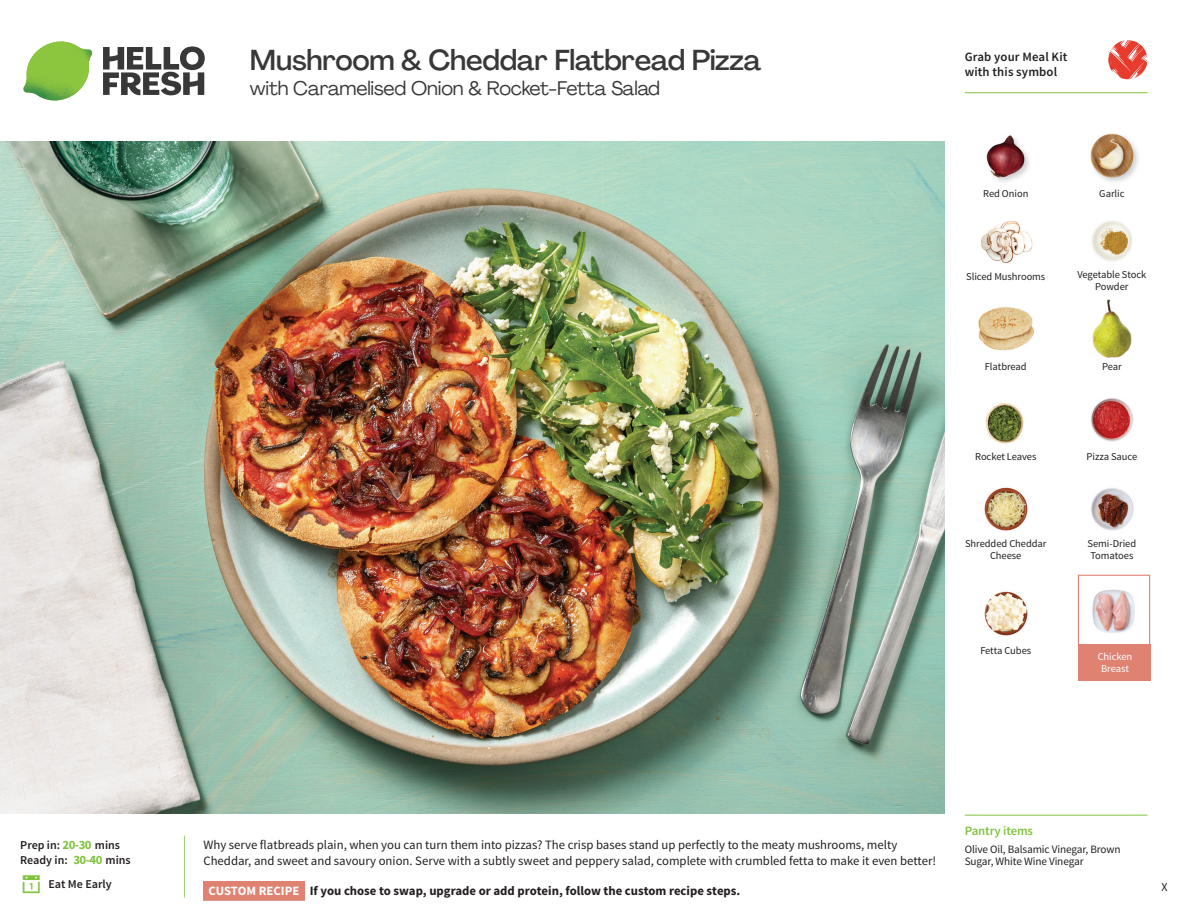
<style>
.page{position:relative;width:1188px;height:918px;background:#fff}
.page>*{position:absolute;margin:0;border:0;box-sizing:border-box;transform-origin:0 0}
.t1{font:500 28.5px "Agrandir";letter-spacing:-.01em;color:#383839}
.t2{font:19.5px "Agrandir";letter-spacing:-.01em;color:#383839}
.t3{font:12.75px/16.5px "Source Sans Pro";color:#231f20}
.t4{font:700 12.75px "Source Sans Pro";color:#231f20}
.t5{font:600 12.75px/15px "Source Sans Pro";letter-spacing:.01em;color:#231f20}
.t6{font:600 12.75px "Source Sans Pro";letter-spacing:-.01em;color:#81c340}
.t7{font:600 12px/15px "Source Sans Pro";color:#231f20}
.t8{font:12px "Source Sans Pro";color:#231f20}
.t9{font:11.25px/12px "Source Sans Pro";letter-spacing:-.01em;color:#231f20}
.t10{font:10.5px/12px "Source Sans Pro";letter-spacing:-.005em;color:#231f20;text-align:center}
.t11{font:10.5px/12px "Source Sans Pro";letter-spacing:-.005em;color:#fff;text-align:center}
.s1{font-weight:700;font-size:12.75px;color:#81c340}
.s2{color:#fff}
</style>
<div class="page">
<svg style="left:103px;top:46px;width:102px;height:49px"></svg>
<svg style="left:25px;top:41px;width:67px;height:60px"></svg>
<img style="left:61px;top:42px;width:16px;height:5px">
<img style="left:23px;top:42px;width:38px;height:50px">
<img style="left:0;top:142px;width:945px;height:672px">
<div style="left:1078px;top:575px;width:72px;height:72px;border:1px solid #df8272"></div>
<div style="left:1078px;top:645px;width:72px;height:36px;background:#df8272"></div>
<img style="left:1092px;top:589px;width:43px;height:44px">
<img style="left:1092px;top:300px;width:40px;height:57px">
<img style="left:1091px;top:398px;width:42px;height:44px">
<img style="left:985px;top:403px;width:39px;height:41px">
<img style="left:984px;top:487px;width:44px;height:44px">
<img style="left:984px;top:591px;width:44px;height:45px">
<img style="left:978px;top:307px;width:56px;height:44px">
<img style="left:981px;top:220px;width:52px;height:43px">
<img style="left:1091px;top:221px;width:41px;height:40px">
<img style="left:986px;top:135px;width:43px;height:47px">
<img style="left:1090px;top:133px;width:48px;height:49px">
<img style="left:1091px;top:488px;width:43px;height:43px">
<svg style="left:1091px;top:40px;width:57px;height:54px"></svg>
<hr style="left:965px;top:815px;width:183px;height:1px;background:#81c340">
<hr style="left:965px;top:92px;width:183px;height:1px;background:#81c340">
<p class="t7" style="left:20px;top:838px;width:112px">Prep in: <span class="s1">20-30</span> mins<br>Ready in: <span class="s1">30-40</span> mins</p>
<p class="t7" style="left:48px;top:876px;width:65px">Eat Me Early</p>
<h1 class="t1" style="left:250px;top:43px;width:513px">Mushroom &amp; Cheddar Flatbread Pizza</h1>
<h2 class="t2" style="left:250px;top:76px;width:412px">with Caramelised Onion &amp; Rocket-Fetta Salad</h2>
<p class="t5" style="left:965px;top:50px;width:104px">Grab your Meal Kit with this symbol</p>
<p class="t10" style="left:983px;top:188px;width:47px">Red Onion</p>
<p class="t10" style="left:1099px;top:188px;width:27px">Garlic</p>
<p class="t10" style="left:966px;top:270px;width:81px">Sliced Mushrooms</p>
<p class="t10" style="left:1077px;top:269px;width:70px">Vegetable Stock<br>Powder</p>
<p class="t10" style="left:985px;top:361px;width:43px">Flatbread</p>
<p class="t10" style="left:1102px;top:361px;width:21px">Pear</p>
<p class="t10" style="left:975px;top:451px;width:63px">Rocket Leaves</p>
<p class="t10" style="left:965px;top:538px;width:83px">Shredded Cheddar<br>Cheese</p>
<p class="t10" style="left:980px;top:645px;width:52px">Fetta Cubes</p>
<p class="t10" style="left:1087px;top:451px;width:52px">Pizza Sauce</p>
<p class="t10" style="left:1088px;top:538px;width:50px;text-align:left">Semi-Dried<br>Tomatoes</p>
<p class="t11" style="left:1098px;top:651px;width:36px">Chicken<br>Breast</p>
<p class="t3" style="left:203px;top:836px;width:734px">Why serve flatbreads plain, when you can turn them into pizzas? The crisp bases stand up perfectly to the meaty mushrooms, melty<br>Cheddar, and sweet and savoury onion. Serve with a subtly sweet and peppery salad, complete with crumbled fetta to make it even better!</p>
<p class="t4" style="left:209px;top:882px;width:533px"><span class="s2">CUSTOM RECIPE</span> If you chose to swap, upgrade or add protein, follow the custom recipe steps.</p>
<p class="t6" style="left:965px;top:822px;width:70px">Pantry items</p>
<p class="t9" style="left:965px;top:844px;width:157px">Olive Oil, Balsamic Vinegar, Brown<br>Sugar, White Wine Vinegar</p>
<p class="t8" style="left:1162px;top:879px;width:8px">X</p>
</div>
